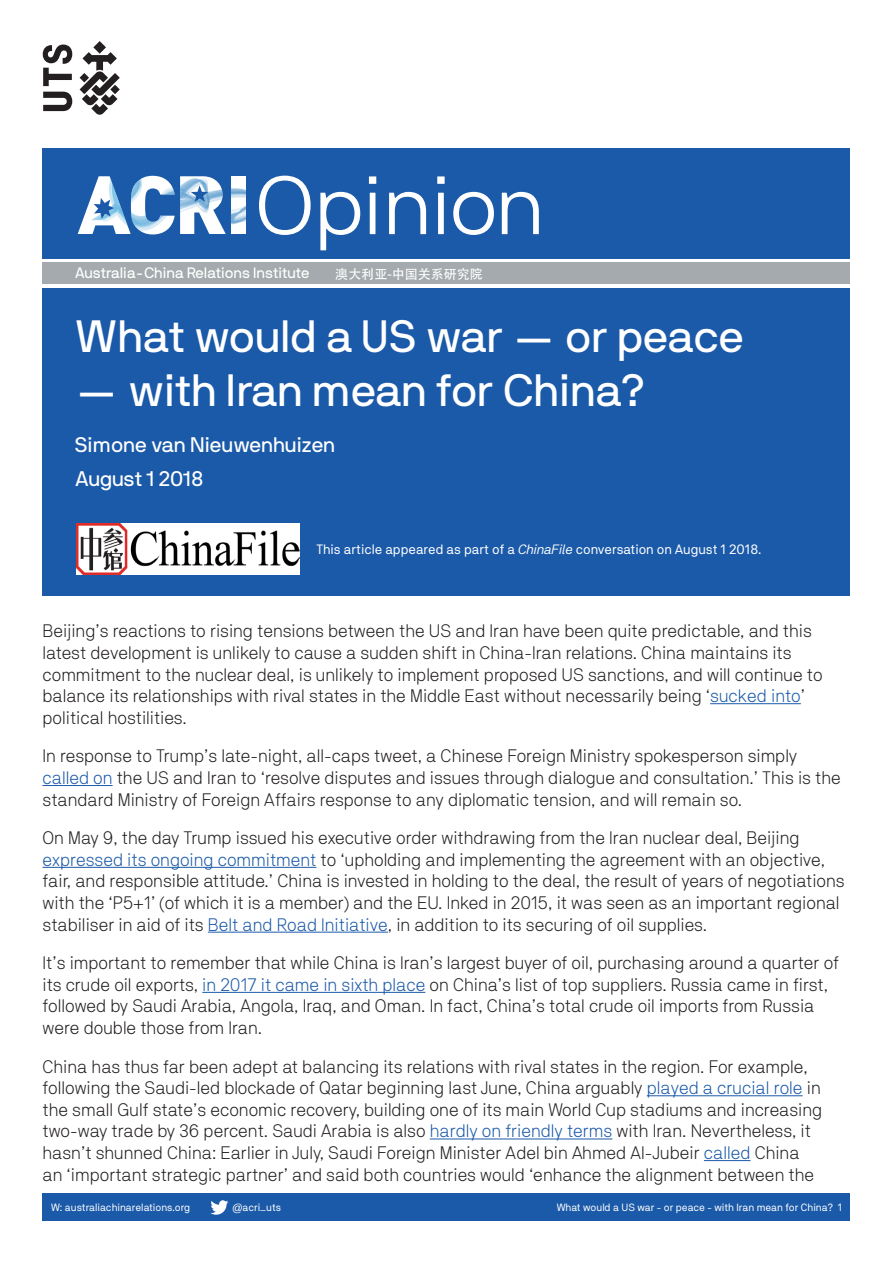
<style>
.page{position:relative;width:893px;height:1263px;background:#fff}
.page>*{position:absolute;margin:0;border:0;box-sizing:border-box;transform-origin:0 0}
.Opinion_heading{font:300 81.9px "NB International Pro";letter-spacing:-.005em;color:#fff}
.Heading_1{font:45px "NB International Pro";color:#fff}
.Author_details_and_d{font:21px "NB International Pro";color:#fff}
.Body_Copy{font:300 18px/21.6px "NB Akademie Std";color:#231f20}
.t1{font:16.35px "Adobe Heiti Std";color:#fff}
.t2{font:15px "NB International Pro";color:#fff}
.Article_information{font:13.5px "NB Akademie Std";color:#fff}
.t3{font:13.05px "Adobe Heiti Std";color:#fff}
.Page_number_and_foot{font:10.5px "NB Akademie Std";color:#fff}
.s1{font-style:italic}
.s2{color:#1b5aa9}
</style>
<div class="page">
<div style="left:43px;top:1193px;width:807px;height:27px;background:#1b5aa9"></div>
<svg style="left:210px;top:1200px;width:18px;height:15px"></svg>
<div style="left:43px;top:148px;width:807px;height:110px;background:#1b5aa9"></div>
<div style="left:43px;top:263px;width:807px;height:21px;background:#a4aaad"></div>
<div style="left:43px;top:288px;width:807px;height:307px;background:#1b5aa9"></div>
<svg style="left:80px;top:41px;width:40px;height:74px"></svg>
<svg style="left:43px;top:92px;width:29px;height:19px"></svg>
<svg style="left:43px;top:45px;width:29px;height:41px"></svg>
<svg style="left:231px;top:176px;width:14px;height:58px"></svg>
<svg style="left:78px;top:176px;width:148px;height:58px"></svg>
<hr style="left:710px;top:703px;width:91px;height:1px;background:#1b5aa9">
<hr style="left:43px;top:785px;width:70px;height:1px;background:#1b5aa9">
<hr style="left:43px;top:867px;width:273px;height:1px;background:#1b5aa9">
<hr style="left:208px;top:932px;width:180px;height:1px;background:#1b5aa9">
<hr style="left:202px;top:992px;width:223px;height:1px;background:#1b5aa9">
<hr style="left:647px;top:1095px;width:156px;height:1px;background:#1b5aa9">
<hr style="left:430px;top:1138px;width:182px;height:1px;background:#1b5aa9">
<hr style="left:704px;top:1160px;width:46px;height:1px;background:#1b5aa9">
<img style="left:77px;top:523px;width:222px;height:51px">
<p class="Opinion_heading" style="left:255px;top:159px;width:290px">Opinion</p>
<p class="t1" style="left:6px;top:263px;width:170px">大利亚-中国关系研究院</p>
<p class="t2" style="left:75px;top:265px;width:236px">Australia-China Relations Institute</p>
<p class="t3" style="left:335px;top:266px;width:149px">澳大利亚-中国关系研究院</p>
<p class="Heading_1" style="left:75px;top:311px;width:670px">What would a US war — or peace</p>
<p class="Heading_1" style="left:75px;top:365px;width:571px">— with Iran mean for China?</p>
<p class="Author_details_and_d" style="left:75px;top:433px;width:262px">Simone van Nieuwenhuizen</p>
<p class="Author_details_and_d" style="left:75px;top:467px;width:130px">August 1 2018</p>
<p class="Article_information" style="left:316px;top:542px;width:447px">This article appeared as part of a <span class="s1">ChinaFile</span> conversation on August 1 2018.</p>
<p class="Body_Copy" style="left:43px;top:620px;width:782px">Beijing’s reactions to rising tensions between the US and Iran have been quite predictable, and this latest development is unlikely to cause a sudden shift in China-Iran relations. China maintains its commitment to the nuclear deal, is unlikely to implement proposed US sanctions, and will continue to balance its relationships with rival states in the Middle East without necessarily being ‘<span class="s2">sucked into</span>’ political hostilities.</p>
<p class="Body_Copy" style="left:43px;top:745px;width:800px">In response to Trump’s late-night, all-caps tweet, a Chinese Foreign Ministry spokesperson simply <span class="s2">called on</span> the US and Iran to ‘resolve disputes and issues through dialogue and consultation.’ This is the standard Ministry of Foreign Affairs response to any diplomatic tension, and will remain so.</p>
<p class="Body_Copy" style="left:43px;top:827px;width:804px">On May 9, the day Trump issued his executive order withdrawing from the Iran nuclear deal, Beijing <span class="s2">expressed its ongoing commitment</span> to ‘upholding and implementing the agreement with an objective, fair, and responsible attitude.’ China is invested in holding to the deal, the result of years of negotiations with the ‘P5+1’ (of which it is a member) and the EU. Inked in 2015, it was seen as an important regional stabiliser in aid of its <span class="s2">Belt and Road Initiative</span>, in addition to its securing of oil supplies.</p>
<p class="Body_Copy" style="left:43px;top:952px;width:798px">It’s important to remember that while China is Iran’s largest buyer of oil, purchasing around a quarter of its crude oil exports, <span class="s2">in 2017 it came in sixth place</span> on China’s list of top suppliers. Russia came in first, followed by Saudi Arabia, Angola, Iraq, and Oman. In fact, China’s total crude oil imports from Russia were double those from Iran.</p>
<p class="Body_Copy" style="left:43px;top:1055px;width:781px">China has thus far been adept at balancing its relations with rival states in the region. For example, following the Saudi-led blockade of Qatar beginning last June, China arguably <span class="s2">played a crucial role</span> in the small Gulf state’s economic recovery, building one of its main World Cup stadiums and increasing two-way trade by 36 percent. Saudi Arabia is also <span class="s2">hardly on friendly terms</span> with Iran. Nevertheless, it hasn’t shunned China: Earlier in July, Saudi Foreign Minister Adel bin Ahmed Al-Jubeir <span class="s2">called</span> China an ‘important strategic partner’ and said both countries would ‘enhance the alignment between the</p>
<p class="Page_number_and_foot" style="left:51px;top:1201px;width:141px">W: australiachinarelations.org</p>
<p class="Page_number_and_foot" style="left:233px;top:1201px;width:50px">@acri_uts</p>
<p class="Page_number_and_foot" style="left:557px;top:1201px;width:287px">What would a US war - or peace - with Iran mean for China? 1</p>
</div>
